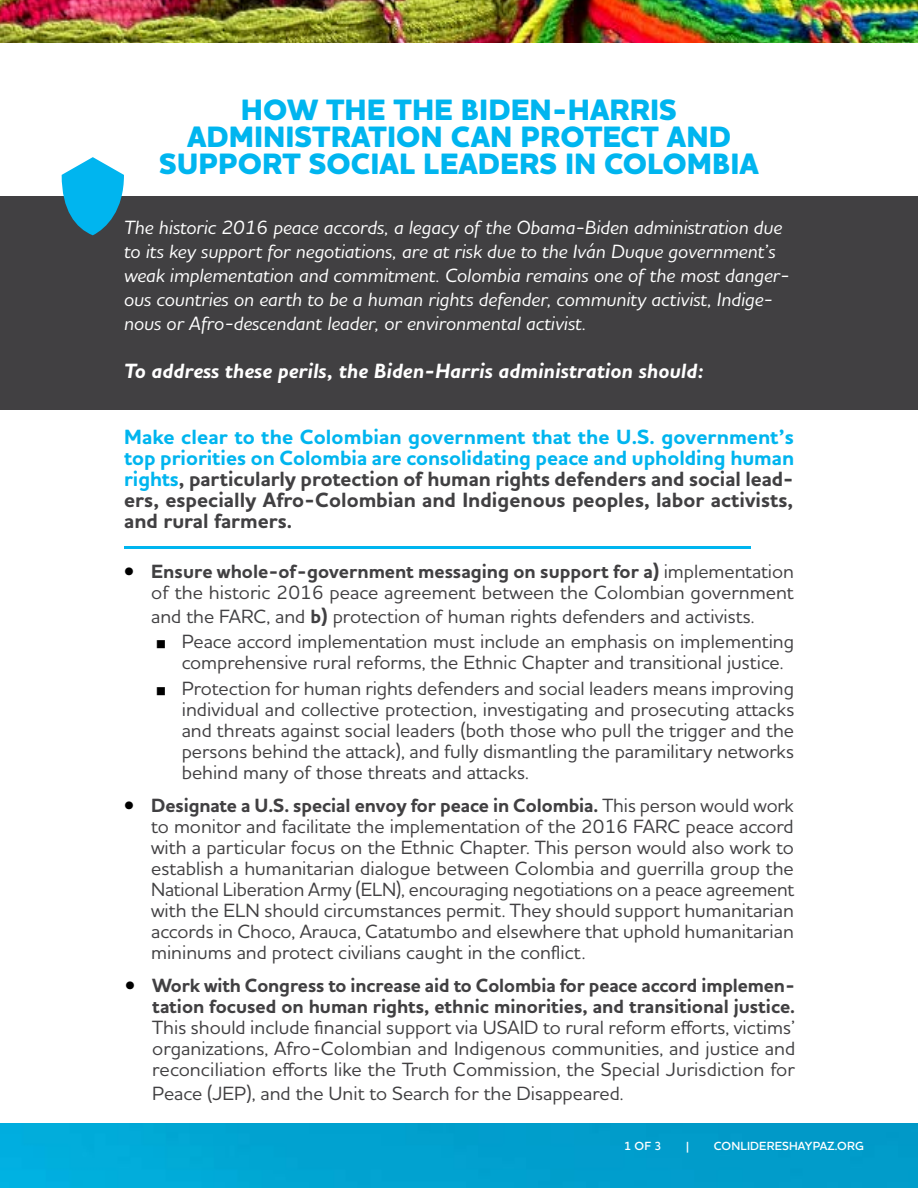
<style>
.page{position:relative;width:918px;height:1188px;background:#fff}
.page>*{position:absolute;margin:0;border:0;box-sizing:border-box;transform-origin:0 0}
.t1{font:800 30px/27px "Houschka Pro";color:#00b5ef;text-align:center}
.t2{font:700 21px/21px "Houschka Pro";color:#414042;text-align:justify}
.t3{font:italic 700 21px "Houschka Pro";color:#fff}
.t4{font:500 19.5px/21px "Houschka Pro";color:#414042;text-align:justify}
.t5{font:italic 500 19.5px/24px "Houschka Pro";color:#fff}
.t6{font:700 19.5px/21px "Houschka Pro";letter-spacing:-.005em;color:#414042;text-align:right}
.t7{font:600 12px "Houschka Pro";letter-spacing:.015em;color:#fff}
.s1{color:#00b5ef}
.s2{font-weight:700;color:#000}
.s3{font-weight:700}
.s4{color:#000}
</style>
<div class="page">
<div style="left:0;top:196px;width:918px;height:213px;background:#414042"></div>
<img style="left:0;top:1123px;width:918px;height:65px">
<svg style="left:62px;top:157px;width:62px;height:78px"></svg>
<img style="left:0;top:0;width:918px;height:43px">
<hr style="left:124px;top:546px;width:627px;height:3px;background:#00b5ef">
<h1 class="t1" style="left:159px;top:97px;width:601px">HOW THE THE BIDEN-HARRIS<br>ADMINISTRATION CAN PROTECT AND<br>SUPPORT SOCIAL LEADERS IN COLOMBIA</h1>
<p class="t5" style="left:124px;top:215px;width:667px">The historic 2016 peace accords, a legacy of the Obama-Biden administration due to its key support for negotiations, are at risk due to the Iván Duque government’s weak implementation and commitment. Colombia remains one of the most danger&shy;ous countries on earth to be a human rights defender, community activist, Indige&shy;nous or Afro-descendant leader, or environmental activist.</p>
<p class="t3" style="left:124px;top:358px;width:581px">To address these perils, the Biden-Harris administration should:</p>
<p class="t2" style="left:124px;top:426px;width:671px"><span class="s1">Make clear to the Colombian government that the U.S. government’s top priorities on Colombia are consolidating peace and upholding human rights</span>, particularly protection of human rights defenders and social lead&shy;ers, especially Afro-Colombian and Indigenous peoples, labor activists, and rural farmers.</p>
<p class="t4" style="left:124px;top:560px;width:671px;text-align:right"><span class="s2">•</span> <span class="s3">Ensure whole-of-government messaging on support for a)</span> implementation of the historic 2016 peace agreement between the Colombian government</p>
<p class="t4" style="left:151px;top:605px;width:605px">and the FARC, and <span class="s3">b)</span> protection of human rights defenders and activists.</p>
<p class="t4" style="left:182px;top:630px;width:614px;text-indent:-27px"><span class="s4">◼</span> Peace accord implementation must include an emphasis on implementing comprehensive rural reforms, the Ethnic Chapter and transitional justice.</p>
<p class="t4" style="left:182px;top:678px;width:614px;text-indent:-27px"><span class="s4">◼</span> Protection for human rights defenders and social leaders means improving individual and collective protection, investigating and prosecuting attacks and threats against social leaders (both those who pull the trigger and the persons behind the attack), and fully dismantling the paramilitary networks behind many of those threats and attacks.</p>
<p class="t4" style="left:151px;top:794px;width:645px;text-indent:-27px"><span class="s2">•</span> <span class="s3">Designate a U.S. special envoy for peace in Colombia.</span> This person would work to monitor and facilitate the implementation of the 2016 FARC peace accord with a particular focus on the Ethnic Chapter. This person would also work to establish a humanitarian dialogue between Colombia and guerrilla group the National Liberation Army (ELN), encouraging negotiations on a peace agreement with the ELN should circumstances permit. They should support humanitarian accords in Choco, Arauca, Catatumbo and elsewhere that uphold humanitarian mininums and protect civilians caught in the conflict.</p>
<p class="t6" style="left:125px;top:976px;width:671px"><span class="s4">•</span> Work with Congress to increase aid to Colombia for peace accord implemen&shy;tation focused on human rights, ethnic minorities, and transitional justice.</p>
<p class="t4" style="left:152px;top:1017px;width:645px">This should include financial support via USAID to rural reform efforts, victims’ organizations, Afro-Colombian and Indigenous communities, and justice and reconciliation efforts like the Truth Commission, the Special Jurisdiction for</p>
<p class="t4" style="left:152px;top:1083px;width:473px">Peace (JEP), and the Unit to Search for the Disappeared.</p>
<p class="t7" style="left:624px;top:1138px;width:39px">1 OF 3</p>
<p class="t7" style="left:686px;top:1138px;width:4px">|</p>
<p class="t7" style="left:714px;top:1138px;width:152px">CONLIDERESHAYPAZ.ORG</p>
</div>
